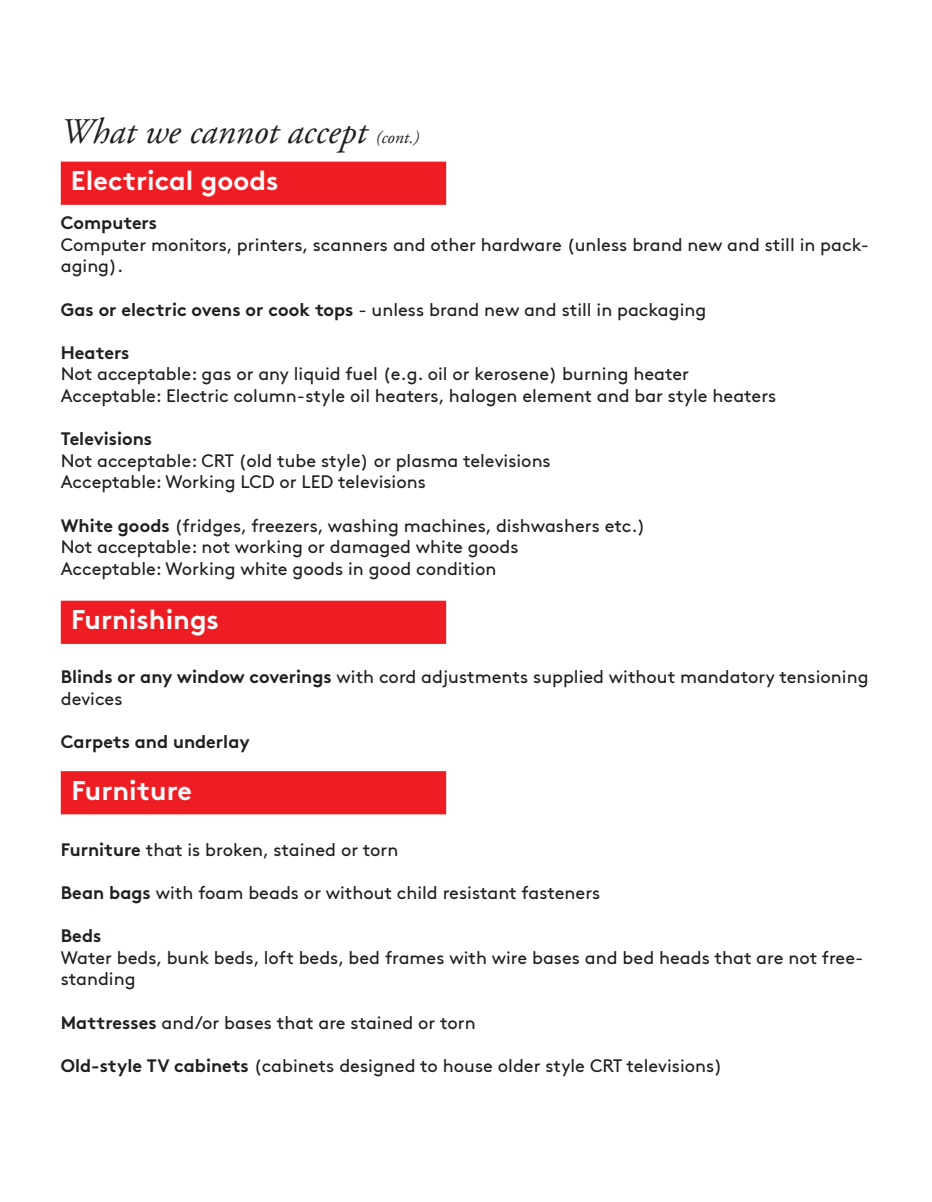
<style>
.page{position:relative;width:932px;height:1202px;background:#fff}
.page>*{position:absolute;margin:0;border:0;box-sizing:border-box;transform-origin:0 0}
.t1{font:italic 36px "Adobe Garamond Pro";color:#231f20}
.t2{font:700 27px "Brown Std";color:#fafafa}
.t3{font:18px/21.6px "Brown Std";color:#231f20}
.t4{font:700 18px "Brown Std";color:#231f20}
.s1{font-size:18px}
.s2{font-weight:700}
</style>
<div class="page">
<div style="left:61px;top:162px;width:385px;height:43px;background:#ee1d23;border:2px solid #ee1d23"></div>
<div style="left:61px;top:600px;width:385px;height:44px;background:#ee1d23;border:2px solid #ee1d23"></div>
<div style="left:61px;top:771px;width:385px;height:43px;background:#ee1d23;border:2px solid #ee1d23"></div>
<p class="t1" style="left:61px;top:110px;width:360px">What we cannot accept <span class="s1">(cont.)</span></p>
<p class="t2" style="left:71px;top:164px;width:209px">Electrical goods</p>
<p class="t4" style="left:61px;top:212px;width:98px">Computers</p>
<p class="t3" style="left:61px;top:234px;width:809px">Computer monitors, printers, scanners and other hardware (unless brand new and still in pack&shy;aging).</p>
<p class="t3" style="left:61px;top:299px;width:647px"><span class="s2">Gas or electric ovens or cook tops</span> - unless brand new and still in packaging</p>
<p class="t4" style="left:61px;top:341px;width:70px">Heaters</p>
<p class="t3" style="left:61px;top:363px;width:630px">Not acceptable: gas or any liquid fuel (e.g. oil or kerosene) burning heater</p>
<p class="t3" style="left:61px;top:385px;width:717px">Acceptable: Electric column-style oil heaters, halogen element and bar style heaters</p>
<p class="t4" style="left:61px;top:428px;width:93px">Televisions</p>
<p class="t3" style="left:61px;top:450px;width:491px">Not acceptable: CRT (old tube style) or plasma televisions</p>
<p class="t3" style="left:61px;top:471px;width:366px">Acceptable: Working LCD or LED televisions</p>
<p class="t3" style="left:61px;top:515px;width:586px"><span class="s2">White goods</span> (fridges, freezers, washing machines, dishwashers etc.)</p>
<p class="t3" style="left:61px;top:536px;width:459px">Not acceptable: not working or damaged white goods</p>
<p class="t3" style="left:61px;top:558px;width:437px">Acceptable: Working white goods in good condition</p>
<p class="t2" style="left:71px;top:603px;width:149px">Furnishings</p>
<p class="t3" style="left:61px;top:666px;width:809px"><span class="s2">Blinds or any window coverings</span> with cord adjustments supplied without mandatory tensioning devices</p>
<p class="t4" style="left:61px;top:730px;width:190px">Carpets and underlay</p>
<p class="t2" style="left:72px;top:774px;width:122px">Furniture</p>
<p class="t3" style="left:61px;top:839px;width:339px"><span class="s2">Furniture</span> that is broken, stained or torn</p>
<p class="t3" style="left:61px;top:882px;width:541px"><span class="s2">Bean bags</span> with foam beads or without child resistant fasteners</p>
<p class="t4" style="left:61px;top:925px;width:42px">Beds</p>
<p class="t3" style="left:61px;top:947px;width:804px">Water beds, bunk beds, loft beds, bed frames with wire bases and bed heads that are not free&shy;standing</p>
<p class="t3" style="left:61px;top:1011px;width:416px"><span class="s2">Mattresses</span> and/or bases that are stained or torn</p>
<p class="t3" style="left:61px;top:1055px;width:663px"><span class="s2">Old-style TV cabinets</span> (cabinets designed to house older style CRT televisions)</p>
</div>
